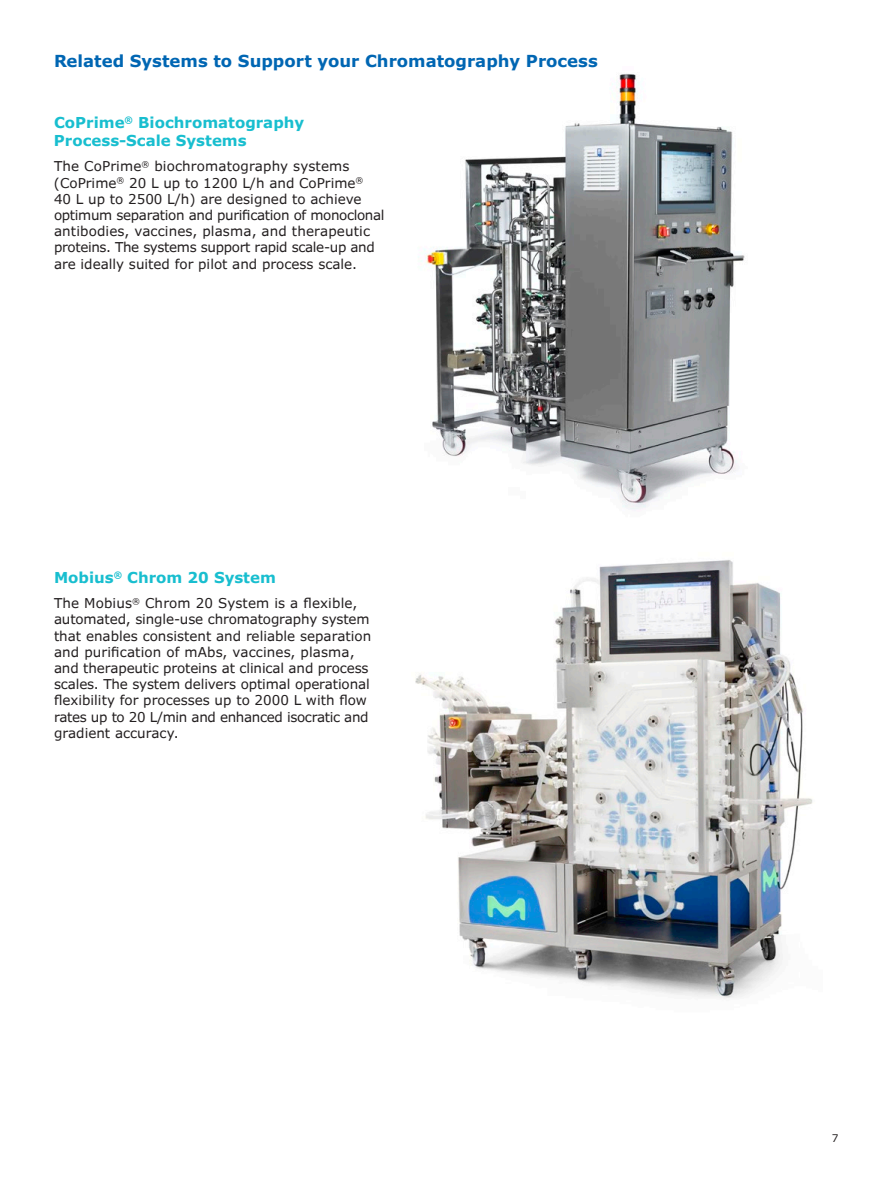
<style>
.page{position:relative;width:891px;height:1188px;background:#fff}
.page>*{position:absolute;margin:0;border:0;box-sizing:border-box;transform-origin:0 0}
.t1{font:700 16.5px "Verdana Pro";color:#0066b3}
.t2{font:700 15px/18px "Verdana Pro";color:#18becf}
.t3{font:13.5px/16.2px "Verdana Pro";color:#231f20}
.t4{font:10.5px "Verdana Pro";color:#231f20}
</style>
<div class="page">
<img style="left:418px;top:74px;width:327px;height:435px">
<img style="left:415px;top:560px;width:398px;height:439px">
<p class="t1" style="left:54px;top:50px;width:545px">Related Systems to Support your Chromatography Process</p>
<p class="t2" style="left:54px;top:114px;width:252px">CoPrime<sup>®</sup> Biochromatography<br>Process-Scale Systems</p>
<p class="t3" style="left:54px;top:158px;width:332px">The CoPrime<sup>®</sup> biochromatography systems (CoPrime<sup>®</sup> 20 L up to 1200 L/h and CoPrime<sup>®<br></sup>40 L up to 2500 L/h) are designed to achieve optimum separation and purification of monoclonal antibodies, vaccines, plasma, and therapeutic proteins. The systems support rapid scale-up and are ideally suited for pilot and process scale.</p>
<p class="t2" style="left:54px;top:569px;width:223px">Mobius<sup>®</sup> Chrom 20 System</p>
<p class="t3" style="left:54px;top:595px;width:319px">The Mobius<sup>®</sup> Chrom 20 System is a flexible, automated, single-use chromatography system that enables consistent and reliable separation and purification of mAbs, vaccines, plasma, and therapeutic proteins at clinical and process scales. The system delivers optimal operational flexibility for processes up to 2000 L with flow rates up to 20 L/min and enhanced isocratic and gradient accuracy.</p>
<p class="t4" style="left:832px;top:1131px;width:8px">7</p>
</div>
